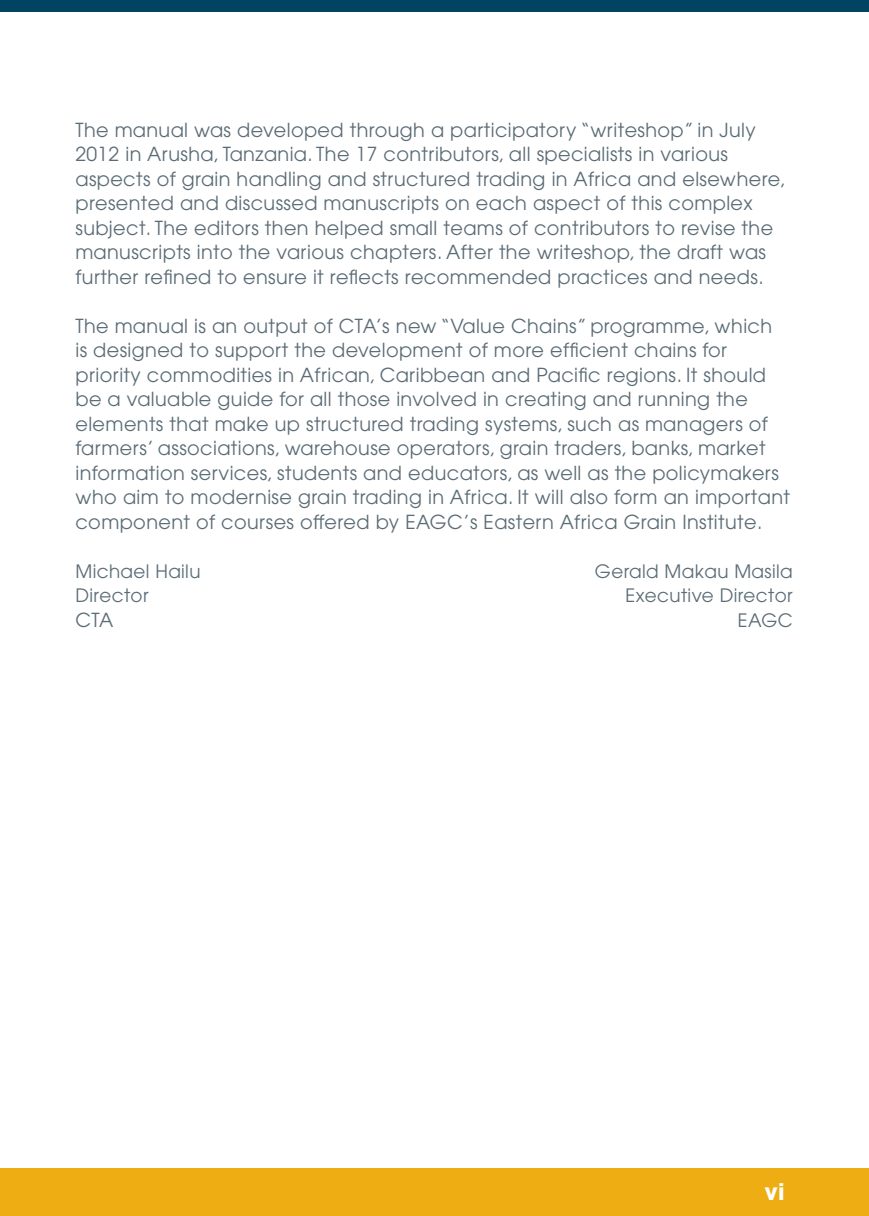
<style>
.page{position:relative;width:869px;height:1216px;background:#fff}
.page>*{position:absolute;margin:0;border:0;box-sizing:border-box;transform-origin:0 0}
.t1{font:700 22.75px "Avant Garde";color:#fff}
.t2{font:19.25px/24.5px "Avant Garde";letter-spacing:.02em;color:#5b6c76}
.t3{font:18.38px "Avant Garde";letter-spacing:.02em;color:#5b6c76}
</style>
<div class="page">
<div style="left:0;top:1167px;width:868px;height:48px;background:#eeae13"></div>
<div style="left:0;top:0;width:868px;height:12px;background:#004461"></div>
<p class="t2" style="left:75px;top:117px;width:711px">The manual was developed through a participatory “writeshop” in July 2012 in Arusha, Tanzania. The 17 contributors, all specialists in various aspects of grain handling and structured trading in Africa and elsewhere, presented and discussed manuscripts on each aspect of this complex subject. The editors then helped small teams of contributors to revise the manuscripts into the various chapters. After the writeshop, the draft was further refined to ensure it reflects recommended practices and needs.</p>
<p class="t2" style="left:75px;top:313px;width:715px">The manual is an output of CTA’s new “Value Chains” programme, which<br>is designed to support the development of more efficient chains for priority commodities in African, Caribbean and Pacific regions. It should be a valuable guide for all those involved in creating and running the elements that make up structured trading systems, such as managers of farmers’ associations, warehouse operators, grain traders, banks, market information services, students and educators, as well as the policymakers who aim to modernise grain trading in Africa. It will also form an important component of courses offered by EAGC’s Eastern Africa Grain Institute.</p>
<p class="t3" style="left:75px;top:560px;width:126px">Michael Hailu</p>
<p class="t3" style="left:594px;top:560px;width:199px">Gerald Makau Masila</p>
<p class="t3" style="left:75px;top:584px;width:75px">Director</p>
<p class="t3" style="left:625px;top:584px;width:169px">Executive Director</p>
<p class="t2" style="left:75px;top:607px;width:39px">CTA</p>
<p class="t3" style="left:737px;top:609px;width:56px">EAGC</p>
<p class="t1" style="left:764px;top:1176px;width:21px">vi</p>
</div>
